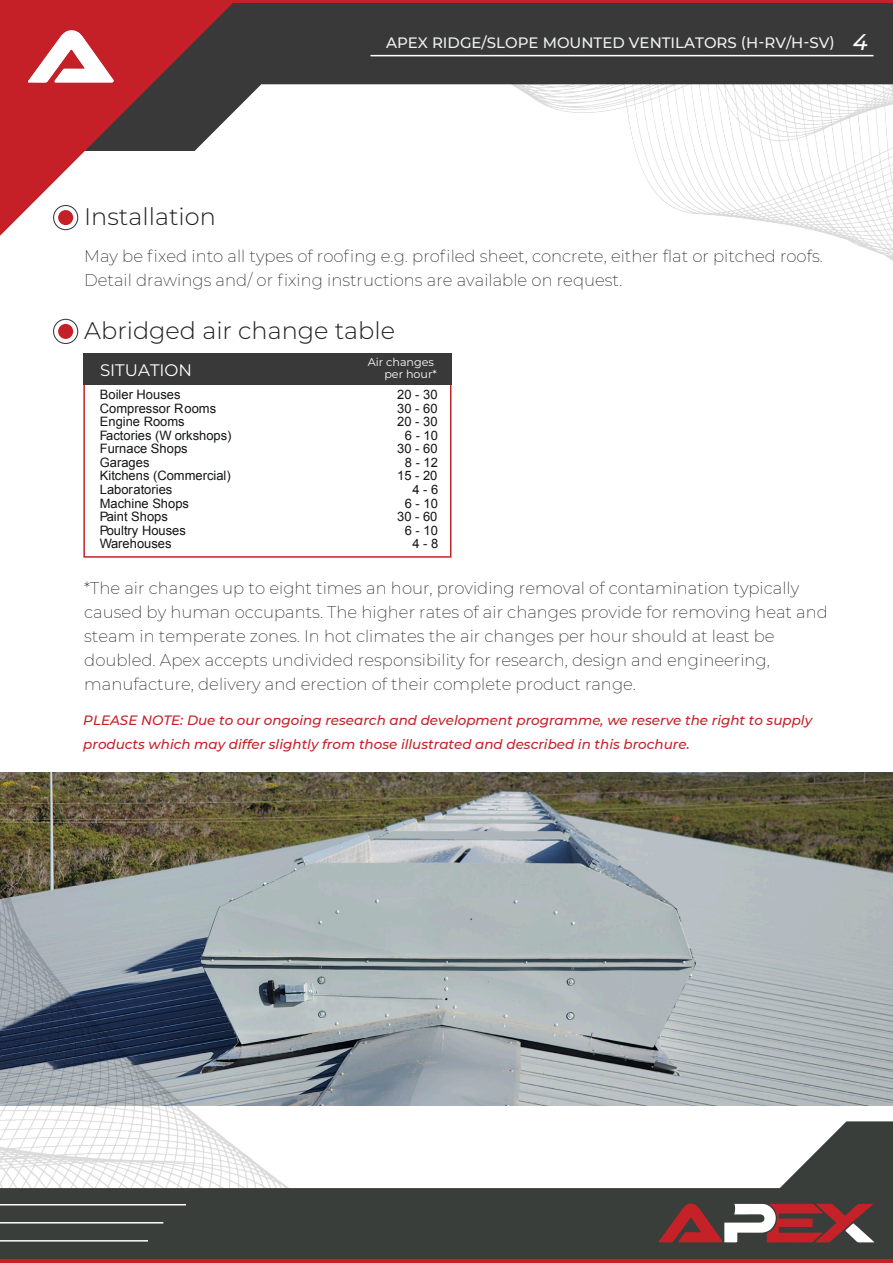
<style>
.page{position:relative;width:893px;height:1263px;background:#fff}
.page>*{position:absolute;margin:0;border:0;box-sizing:border-box;transform-origin:0 0}
.t1{font:100 24px "Montserrat";color:#231f1f}
.t2{font:italic 500 22.5px "Montserrat";color:#fff}
.t3{font:100 16.65px "Montserrat";color:#fff}
.t4{font:200 16.5px/24px "Montserrat";color:#231f1f}
.t5{font:500 15px "Montserrat";color:#f0f1f1}
.t6{font:italic 500 13.5px/24px "Montserrat";color:#c52027}
.t7{font:12.9px "Arial";color:#141515}
.t8{font:100 11.1px/11.2px "Montserrat";color:#fff;text-align:right}
</style>
<div class="page">
<img style="left:0;top:773px;width:893px;height:332px">
<img style="left:0;top:788px;width:659px;height:333px">
<img style="left:451px;top:151px;width:442px;height:262px">
<svg style="left:236px;top:3px;width:657px;height:148px;fill:#383938"></svg>
<svg style="left:0;top:3px;width:236px;height:233px"></svg>
<hr style="left:370px;top:55px;width:503px;height:1px;background:#fff">
<svg style="left:28px;top:30px;width:86px;height:53px"></svg>
<div style="left:58px;top:210px;width:15px;height:15px;background:#c52027;border-radius:50%"></div>
<div style="left:53px;top:205px;width:25px;height:25px;border:1px solid #383938;border-radius:50%"></div>
<div style="left:58px;top:324px;width:15px;height:15px;background:#c52027;border-radius:50%"></div>
<div style="left:53px;top:319px;width:25px;height:25px;border:1px solid #383938;border-radius:50%"></div>
<div style="left:83px;top:353px;width:368px;height:32px;background:#383938"></div>
<svg style="left:0;top:1121px;width:893px;height:138px;fill:#393e3a"></svg>
<hr style="left:0;top:1222px;width:163px;height:1px;background:#fff">
<hr style="left:0;top:1204px;width:186px;height:1px;background:#fff">
<hr style="left:0;top:1240px;width:148px;height:1px;background:#fff">
<hr style="left:0;top:1259px;width:893px;height:4px;background:#c42228">
<svg style="left:658px;top:1203px;width:216px;height:39px;background:#8e5152"></svg>
<hr style="left:0;top:0;width:893px;height:3px;background:#c52027">
<p class="t5" style="left:386px;top:33px;width:450px">APEX RIDGE/SLOPE MOUNTED VENTILATORS (H-RV/H-SV)</p>
<h2 class="t2" style="left:853px;top:26px;width:17px">4</h2>
<h1 class="t1" style="left:84px;top:201px;width:133px">Installation</h1>
<p class="t4" style="left:84px;top:243px;width:740px">May be fixed into all types of roofing e.g. profiled sheet, concrete, either flat or pitched roofs.<br>Detail drawings and/ or fixing instructions are available on request.</p>
<h1 class="t1" style="left:84px;top:314px;width:312px">Abridged air change table</h1>
<p class="t3" style="left:100px;top:359px;width:94px">SITUATION</p>
<p class="t8" style="left:368px;top:356px;width:71px">Air changes per hour*</p>
<p class="t7" style="left:100px;top:386px;width:82px">Boiler Houses</p>
<p class="t7" style="left:397px;top:386px;width:42px">20 - 30</p>
<p class="t7" style="left:100px;top:400px;width:118px">Compressor Rooms</p>
<p class="t7" style="left:397px;top:400px;width:42px">30 - 60</p>
<p class="t7" style="left:100px;top:413px;width:86px">Engine Rooms</p>
<p class="t7" style="left:397px;top:413px;width:42px">20 - 30</p>
<p class="t7" style="left:100px;top:427px;width:133px">Factories (W orkshops)</p>
<p class="t7" style="left:405px;top:427px;width:35px">6-10</p>
<p class="t7" style="left:100px;top:440px;width:89px">Furnace Shops</p>
<p class="t7" style="left:397px;top:440px;width:42px">30 - 60</p>
<p class="t7" style="left:100px;top:454px;width:51px">Garages</p>
<p class="t7" style="left:405px;top:454px;width:35px">8-12</p>
<p class="t7" style="left:100px;top:467px;width:132px">Kitchens (Commercial)</p>
<p class="t7" style="left:397px;top:467px;width:42px">15 - 20</p>
<p class="t7" style="left:100px;top:481px;width:74px">Laboratories</p>
<p class="t7" style="left:412px;top:481px;width:27px">4-6</p>
<p class="t7" style="left:100px;top:495px;width:91px">Machine Shops</p>
<p class="t7" style="left:405px;top:495px;width:35px">6-10</p>
<p class="t7" style="left:100px;top:508px;width:70px">Paint Shops</p>
<p class="t7" style="left:397px;top:508px;width:42px">30 - 60</p>
<p class="t7" style="left:100px;top:522px;width:88px">Poultry Houses</p>
<p class="t7" style="left:405px;top:522px;width:35px">6-10</p>
<p class="t7" style="left:100px;top:535px;width:73px">Warehouses</p>
<p class="t7" style="left:412px;top:535px;width:27px">4-8</p>
<p class="t4" style="left:84px;top:575px;width:745px">*The air changes up to eight times an hour, providing removal of contamination typically caused by human occupants. The higher rates of air changes provide for removing heat and steam in temperate zones. In hot climates the air changes per hour should at least be doubled. Apex accepts undivided responsibility for research, design and engineering, manufacture, delivery and erection of their complete product range.</p>
<p class="t6" style="left:83px;top:708px;width:730px">PLEASE NOTE: Due to our ongoing research and development programme, we reserve the right to supply products which may differ slightly from those illustrated and described in this brochure.</p>
</div>
